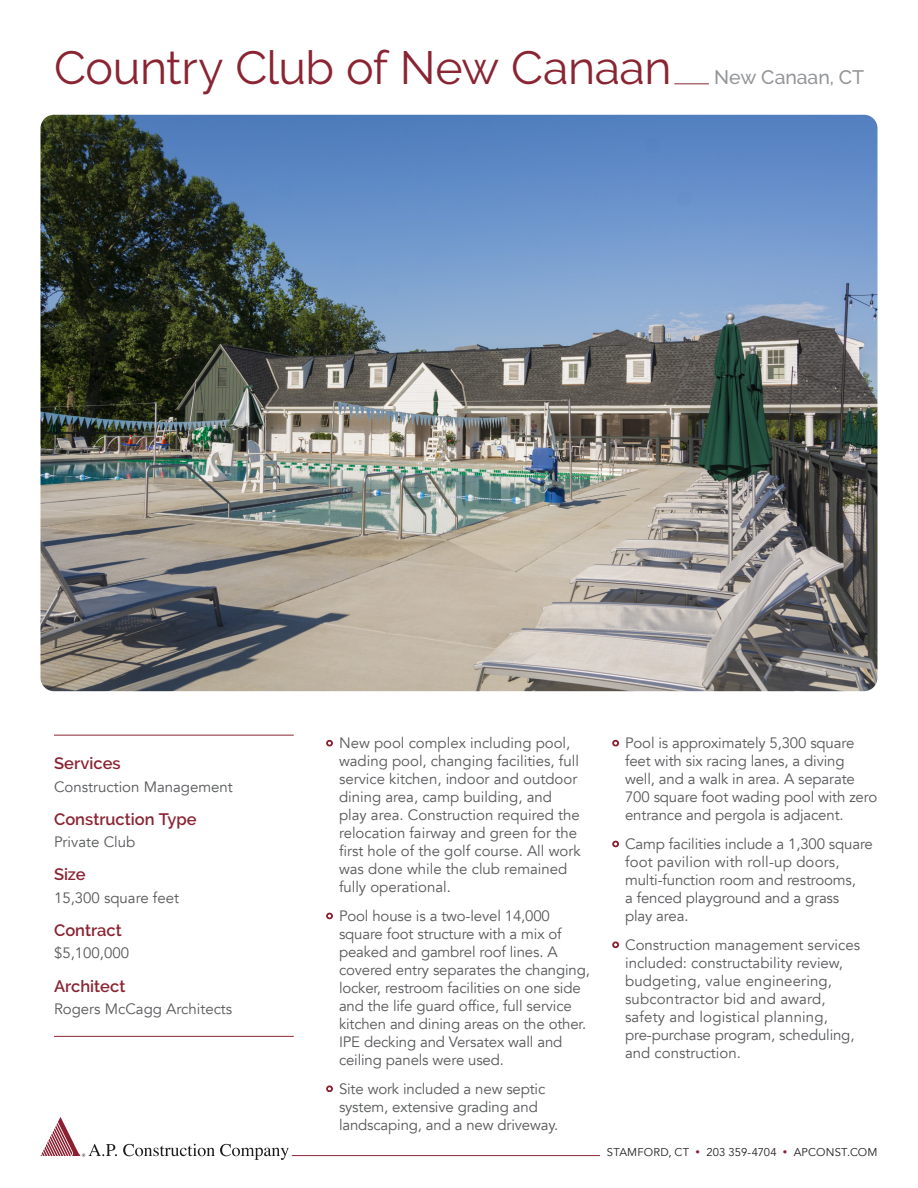
<style>
.page{position:relative;width:918px;height:1188px;background:#fff}
.page>*{position:absolute;margin:0;border:0;box-sizing:border-box;transform-origin:0 0}
.Head{font:46.5px "Raleway";letter-spacing:-.01em;color:#8a2432}
.Location{font:500 19.5px "Raleway";letter-spacing:-.005em;color:#939598}
.Subhead{font:600 16.5px "Raleway";color:#8a2432}
.Subhead_START{font:600 16.5px "Raleway";letter-spacing:.005em;color:#8a2432}
.Sidebar_END{font:15px/18px "Avenir";letter-spacing:-.01em;color:#57585a}
.Sidebar{font:15px "Avenir";color:#57585a}
.t1{font:11.25px "Avenir";letter-spacing:.015em;color:#231f20}
.s1{font-size:9px;color:#8a2432}
</style>
<div class="page">
<hr style="left:292px;top:1155px;width:564px;height:1px;background:#8a2432">
<svg style="left:41px;top:1117px;width:76px;height:40px"></svg>
<svg style="left:123px;top:1144px;width:166px;height:16px"></svg>
<div style="left:600px;top:1145px;width:278px;height:13px;background:#fff"></div>
<hr style="left:54px;top:83px;width:810px;height:1px;background:#8a2432">
<hr style="left:54px;top:82px;width:620px;height:3px;background:#fff">
<hr style="left:709px;top:82px;width:158px;height:3px;background:#fff">
<hr style="left:54px;top:735px;width:240px;height:1px;background:#8a2432">
<hr style="left:54px;top:1036px;width:240px;height:1px;background:#8a2432">
<img style="left:40px;top:115px;width:838px;height:576px">
<p class="Head" style="left:54px;top:41px;width:619px">Country Club of New Canaan</p>
<p class="Location" style="left:714px;top:66px;width:151px">New Canaan, CT</p>
<p class="Subhead_START" style="left:54px;top:754px;width:68px">Services</p>
<p class="Sidebar" style="left:54px;top:777px;width:180px">Construction Management</p>
<p class="Subhead" style="left:54px;top:810px;width:144px">Construction Type</p>
<p class="Sidebar" style="left:54px;top:833px;width:83px">Private Club</p>
<p class="Subhead" style="left:54px;top:865px;width:33px">Size</p>
<p class="Sidebar" style="left:54px;top:889px;width:127px">15,300 square feet</p>
<p class="Subhead" style="left:54px;top:921px;width:69px">Contract</p>
<p class="Sidebar" style="left:54px;top:944px;width:77px">$5,100,000</p>
<p class="Subhead" style="left:54px;top:976px;width:73px">Architect</p>
<p class="Sidebar_END" style="left:54px;top:1000px;width:180px">Rogers McCagg Architects</p>
<p class="Sidebar_END" style="left:339px;top:734px;width:243px">New pool complex including pool, wading pool, changing facilities, full service kitchen, indoor and outdoor dining area, camp building, and play area. Construction required the relocation fairway and green for the first hole of the golf course. All work was done while the club remained fully operational.</p>
<p class="Sidebar_END" style="left:339px;top:907px;width:253px">Pool house is a two-level 14,000 square foot structure with a mix of peaked and gambrel roof lines. A covered entry separates the changing, locker, restroom facilities on one side and the life guard office, full service kitchen and dining areas on the other.<br>IPE decking and Versatex wall and ceiling panels were used.</p>
<p class="Sidebar_END" style="left:339px;top:1080px;width:221px">Site work included a new septic system, extensive grading and landscaping, and a new driveway.</p>
<p class="Sidebar_END" style="left:625px;top:734px;width:254px">Pool is approximately 5,300 square feet with six racing lanes, a diving well, and a walk in area. A separate 700 square foot wading pool with zero entrance and pergola is adjacent.</p>
<p class="Sidebar_END" style="left:625px;top:835px;width:249px">Camp facilities include a 1,300 square foot pavilion with roll-up doors, multi-function room and restrooms,<br>a fenced playground and a grass<br>play area.</p>
<p class="Sidebar_END" style="left:625px;top:936px;width:237px">Construction management services included: constructability review, budgeting, value engineering, subcontractor bid and award, safety and logistical planning, pre-purchase program, scheduling, and construction.</p>
<p class="t1" style="left:607px;top:1145px;width:272px">STAMFORD, CT <span class="s1">•</span> 203 359-4704 <span class="s1">•</span> APCONST.COM</p>
</div>
